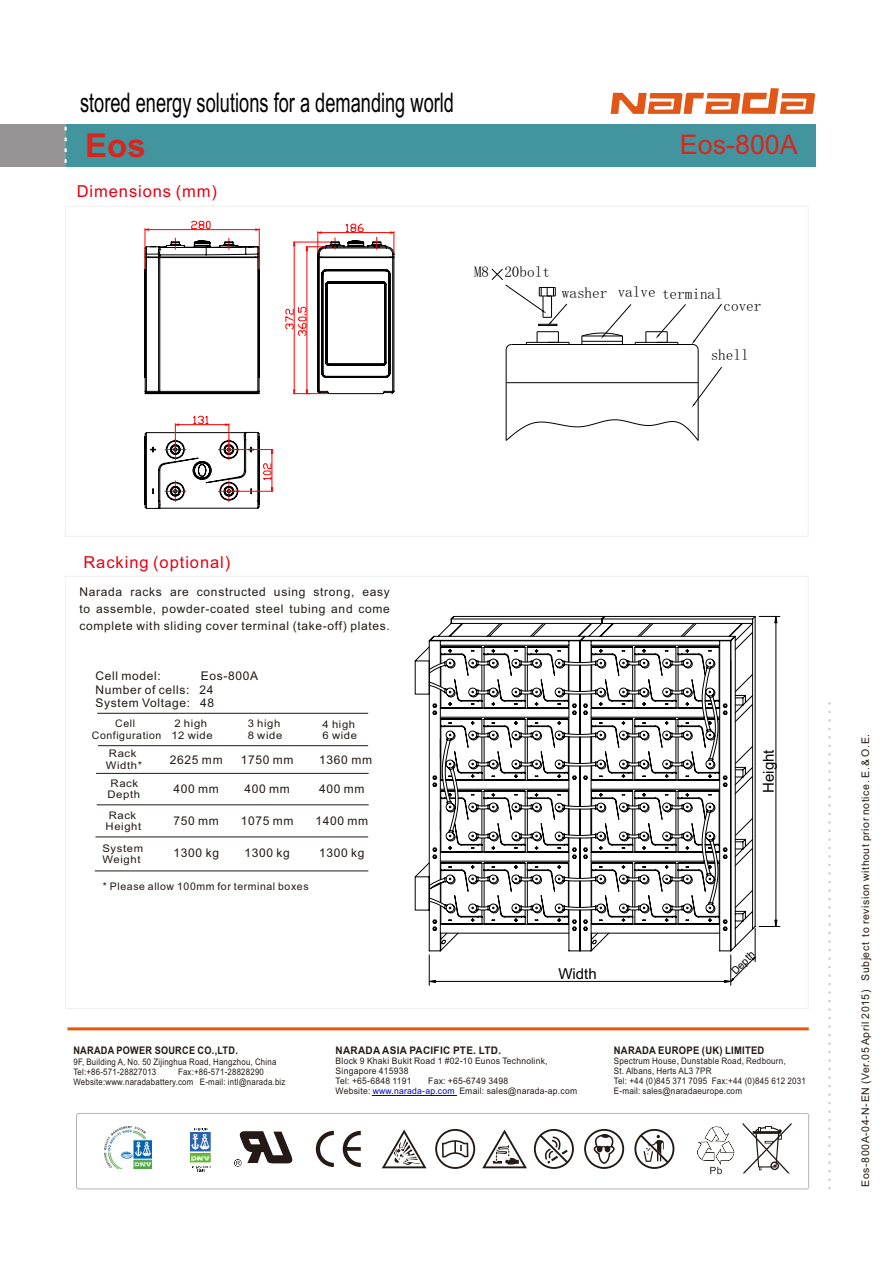
<style>
.page{position:relative;width:895px;height:1263px;background:#fff}
.page>*{position:absolute;margin:0;border:0;box-sizing:border-box;transform-origin:0 0}
.t1{font:700 33px "Arial";color:#d9261c}
.t2{font:27px "Arial";color:#000;scale:.67 1}
.t3{font:27px "Arial";color:#d9261c}
.t4{font:16.5px "Arial";letter-spacing:.055em;color:#e60013}
.t5{font:15.15px "Sim Sun";color:#000}
.t6{font:15px "Arial";color:#000}
.t7{font:12px/13.4px "Arial";letter-spacing:.055em;color:#231916}
.t8{font:10.5px/11.7px "Arial";letter-spacing:.055em;color:#231916;text-align:center}
.t9{font:10.5px/11.7px "Arial";letter-spacing:.055em;color:#231916;scale:1.07 1}
.t10{font:700 10.5px "Arial";letter-spacing:.03em;color:#231916;scale:.95 1}
.t11{font:700 10.5px "Arial";letter-spacing:.03em;color:#231916;scale:.87 1}
.t12{font:700 10.5px "Arial";letter-spacing:.03em;color:#231916;scale:.9 1}
.t13{font:10.5px/11.7px "Arial";letter-spacing:.055em;color:#231916;text-align:center;scale:1.08 1}
.t14{font:10.5px "Arial";color:#000}
.t15{font:9px/10.1px "Arial";letter-spacing:.03em;color:#231916;scale:.95 1}
.t16{font:9px/10.1px "Arial";letter-spacing:.03em;color:#231916;scale:.87 1}
.t17{font:9px/10.1px "Arial";letter-spacing:.03em;color:#231916;scale:.9 1}
.s1{color:#0000c4}
.s2{font-family:"Arial Unicode MS"}
</style>
<div class="page">
<div style="left:66px;top:124px;width:749px;height:43px;background:#42949e"></div>
<div style="left:0;top:124px;width:66px;height:43px;background:#969494"></div>
<svg style="left:64px;top:127px;width:3px;height:36px"></svg>
<svg style="left:610px;top:88px;width:204px;height:26px"></svg>
<hr style="left:511px;top:344px;width:181px;height:1px;background:#000">
<hr style="left:697px;top:350px;width:1px;height:90px;background:#000">
<hr style="left:505px;top:350px;width:1px;height:90px;background:#000">
<svg style="left:505px;top:419px;width:193px;height:22px"></svg>
<hr style="left:635px;top:342px;width:42px;height:1px;background:#000">
<hr style="left:506px;top:382px;width:192px;height:1px;background:#000">
<svg style="left:692px;top:304px;width:29px;height:46px"></svg>
<svg style="left:581px;top:304px;width:54px;height:40px"></svg>
<svg style="left:645px;top:304px;width:40px;height:40px"></svg>
<svg style="left:491px;top:268px;width:78px;height:82px"></svg>
<svg style="left:691px;top:367px;width:30px;height:41px"></svg>
<svg style="left:144px;top:245px;width:250px;height:264px"></svg>
<hr style="left:321px;top:232px;width:69px;height:1px;background:#f00">
<svg style="left:389px;top:231px;width:5px;height:22px"></svg>
<svg style="left:144px;top:221px;width:238px;height:281px"></svg>
<hr style="left:775px;top:623px;width:1px;height:297px;background:#000">
<svg style="left:758px;top:615px;width:21px;height:9px"></svg>
<svg style="left:758px;top:919px;width:21px;height:8px"></svg>
<svg style="left:428px;top:615px;width:327px;height:371px"></svg>
<svg style="left:428px;top:979px;width:8px;height:5px"></svg>
<svg style="left:723px;top:975px;width:11px;height:11px"></svg>
<svg style="left:589px;top:615px;width:167px;height:337px"></svg>
<svg style="left:414px;top:622px;width:339px;height:293px"></svg>
<svg style="left:431px;top:646px;width:297px;height:288px"></svg>
<svg style="left:439px;top:658px;width:281px;height:185px"></svg>
<svg style="left:98px;top:745px;width:271px;height:1px"></svg>
<svg style="left:96px;top:804px;width:273px;height:2px"></svg>
<svg style="left:94px;top:870px;width:275px;height:2px"></svg>
<svg style="left:95px;top:836px;width:274px;height:2px"></svg>
<svg style="left:96px;top:773px;width:273px;height:1px"></svg>
<svg style="left:97px;top:713px;width:272px;height:1px"></svg>
<svg style="left:67px;top:1027px;width:742px;height:4px;background:#ef7f43"></svg>
<svg style="left:828px;top:702px;width:2px;height:488px"></svg>
<div style="left:76px;top:1113px;width:732px;height:76px;border:1px solid #b5b5b6;border-radius:2px"></div>
<svg style="left:315px;top:1131px;width:45px;height:36px"></svg>
<svg style="left:382px;top:1130px;width:44px;height:38px"></svg>
<svg style="left:482px;top:1130px;width:44px;height:38px"></svg>
<svg style="left:533px;top:1129px;width:40px;height:40px"></svg>
<svg style="left:435px;top:1129px;width:40px;height:40px"></svg>
<svg style="left:584px;top:1129px;width:39px;height:40px"></svg>
<svg style="left:634px;top:1129px;width:40px;height:40px"></svg>
<svg style="left:234px;top:1131px;width:58px;height:36px"></svg>
<svg style="left:697px;top:1126px;width:36px;height:48px"></svg>
<svg style="left:742px;top:1123px;width:49px;height:50px"></svg>
<img style="left:104px;top:1126px;width:47px;height:42px">
<svg style="left:190px;top:1128px;width:21px;height:44px"></svg>
<hr style="left:372px;top:1095px;width:85px;height:1px;background:#0000c4">
<h2 class="t2" style="left:80px;top:92px;width:559px">stored energy solutions for a demanding world</h2>
<h1 class="t1" style="left:85px;top:133px;width:62px">Eos</h1>
<h3 class="t4" style="left:77px;top:185px;width:142px">Dimensions (mm)</h3>
<h2 class="t3" style="left:679px;top:135px;width:119px">Eos-800A</h2>
<p class="t5" style="left:474px;top:264px;width:77px">M8 20bolt</p>
<p class="t5" style="left:561px;top:285px;width:162px">washer valve terminal</p>
<p class="t5" style="left:723px;top:298px;width:39px">cover</p>
<p class="t5" style="left:710px;top:347px;width:39px">shell</p>
<h3 class="t4" style="left:83px;top:556px;width:148px">Racking (optional)</h3>
<p class="t7" style="left:79px;top:585px;width:312px;line-height:16.8px;text-align:justify">Narada racks are constructed using strong, easy to assemble, powder-coated steel tubing and come complete with sliding cover terminal (take-off) plates.</p>
<p class="t7" style="left:95px;top:671px;width:67px">Cell model:</p>
<p class="t7" style="left:95px;top:671px;width:164px;text-indent:105px">Eos-800A<br>Number of cells: 24<br>System Voltage: 48</p>
<p class="t8" style="left:92px;top:719px;width:71px">Cell<br>Configuration</p>
<p class="t9" style="left:248px;top:718px;width:34px">3 high<br>8 wide</p>
<p class="t9" style="left:171px;top:718px;width:40px">2 high<br>12 wide</p>
<p class="t9" style="left:322px;top:719px;width:34px">4 high<br>6 wide</p>
<p class="t9" style="left:106px;top:749px;width:35px">Rack<br>Width*</p>
<p class="t13" style="left:107px;top:778px;width:32px">Rack<br>Depth</p>
<p class="t7" style="left:170px;top:754px;width:54px">2625 mm</p>
<p class="t7" style="left:173px;top:783px;width:47px">400 mm</p>
<p class="t7" style="left:173px;top:815px;width:47px">750 mm</p>
<p class="t7" style="left:173px;top:847px;width:47px">1300 kg</p>
<p class="t8" style="left:103px;top:881px;width:207px">* Please allow 100mm for terminal boxes</p>
<p class="t7" style="left:241px;top:754px;width:54px">1750 mm</p>
<p class="t7" style="left:244px;top:783px;width:47px">400 mm</p>
<p class="t7" style="left:241px;top:815px;width:54px">1075 mm</p>
<p class="t7" style="left:244px;top:847px;width:47px">1300 kg</p>
<p class="t9" style="left:105px;top:810px;width:35px">Rack<br>Height</p>
<p class="t9" style="left:102px;top:843px;width:40px">System<br>Weight</p>
<p class="t7" style="left:319px;top:754px;width:54px">1360 mm</p>
<p class="t7" style="left:319px;top:783px;width:47px">400 mm</p>
<p class="t7" style="left:315px;top:815px;width:54px">1400 mm</p>
<p class="t7" style="left:319px;top:847px;width:47px">1300 kg</p>
<p class="t6" style="left:558px;top:969px;width:40px">Width</p>
<p class="t6" style="left:762px;top:793px;width:45px;rotate:-90deg">Height</p>
<p class="t14" style="left:730px;top:970px;width:30px;rotate:-45deg">Depth</p>
<p class="t11" style="left:73px;top:1047px;width:190px">NARADA POWER SOURCE CO.,LTD.</p>
<p class="t16" style="left:73px;top:1057px;width:234px">9F, Building A, No. 50 Zijinghua Road, Hangzhou, China<br>Tel:+86-571-28827013</p>
<p class="t16" style="left:73px;top:1067px;width:245px;text-indent:105px">Fax:+86-571-28828290<br>Website:www.naradabattery.com E-mail: intl@narada.biz</p>
<p class="t10" style="left:335px;top:1046px;width:175px">NARADA ASIA PACIFIC PTE. LTD.</p>
<p class="t15" style="left:335px;top:1057px;width:224px">Block 9 Khaki Bukit Road 1 #02-10 Eunos Technolink,<br>Singapore 415938<br>Tel: +65-6848 1191</p>
<p class="t15" style="left:335px;top:1077px;width:256px;text-indent:93px">Fax: +65-6749 3498<br>Website: <span class="s1">www.narada-ap.com</span> Email: sales@narada-ap.com</p>
<p class="t12" style="left:613px;top:1046px;width:169px">NARADA EUROPE (UK) LIMITED</p>
<p class="t17" style="left:613px;top:1057px;width:215px">Spectrum House, Dunstable Road, Redbourn,<br>St. Albans, Herts AL3 7PR<br>Tel: +44 (0)845 371 7095 Fax:+44 (0)845 612 2031<br>E-mail: sales@naradaeurope.com</p>
<p class="t8" style="left:860px;top:1187px;width:454px;rotate:-90deg">E<span class="s2">os</span>-<span class="s2">800A</span>-04-N-EN (Ver.05 April 2015) Subject to revision without prior notice. E.&amp; O.E.</p>
</div>
